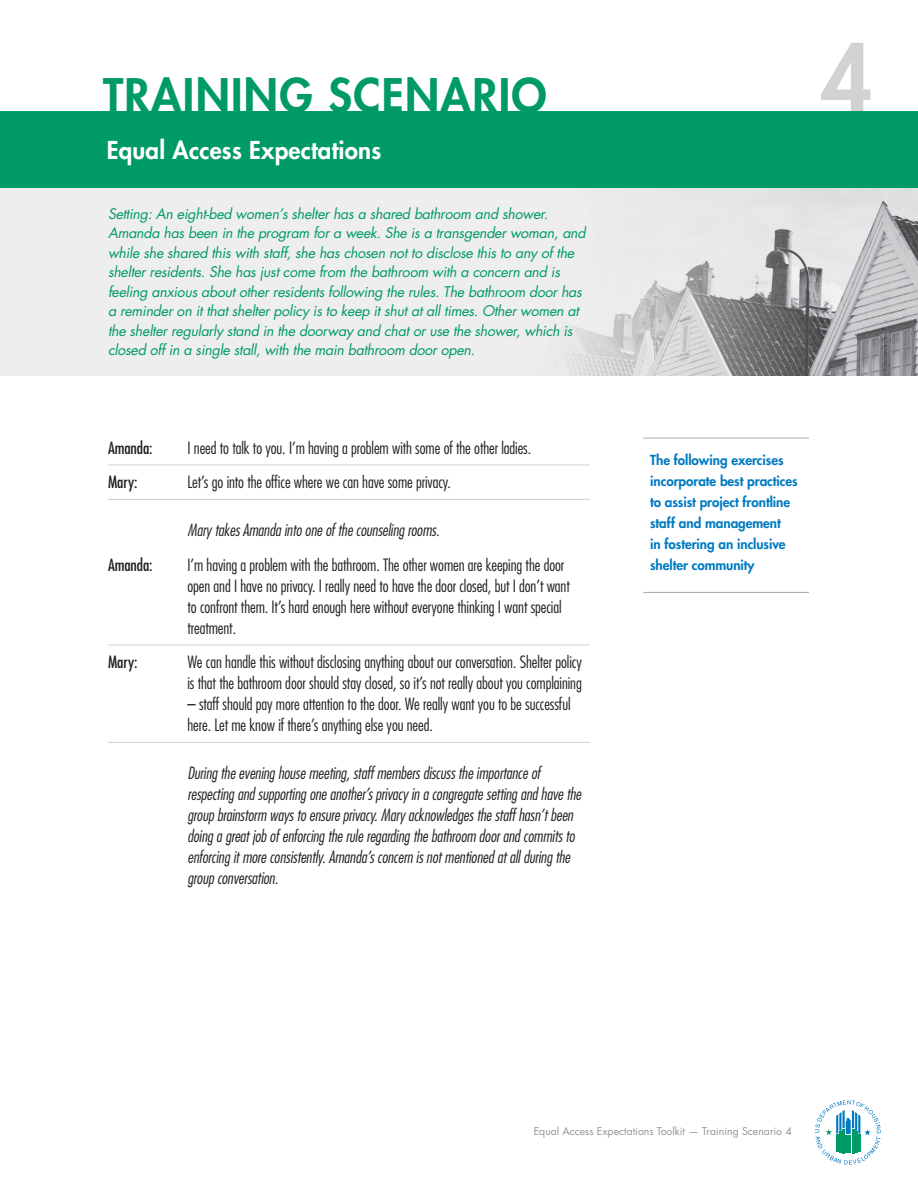
<style>
.page{position:relative;width:918px;height:1188px;background:#fff}
.page>*{position:absolute;margin:0;border:0;box-sizing:border-box;transform-origin:0 0}
.heading{font:800 90px "Futura Std";color:#d1d2d4}
.heading-2{font:800 45px "Futura Std";letter-spacing:.03em;color:#009a67}
.t1{font:800 24px "Futura Std";letter-spacing:.01em;color:#fff}
.script{font:300 condensed 16.5px/21px "Futura Std";letter-spacing:-.005em;color:#231f20}
.script_note{font:italic 300 condensed 16.5px/21px "Futura Std";letter-spacing:-.005em;color:#231f20}
.script-2{font:condensed 16.5px "Futura Std";letter-spacing:-.005em;color:#231f20}
.setting{font:italic 14.25px/19.5px "Futura Std";letter-spacing:-.02em;color:#009a67}
.t2{font:800 13.5px/21px "Futura Std";letter-spacing:-.005em;color:#007ac2}
.t3{font:10.5px "Futura Std";color:#939598}
</style>
<div class="page">
<div style="left:0;top:186px;width:918px;height:190px;background:#eeeeef"></div>
<img style="left:563px;top:188px;width:355px;height:188px">
<hr style="left:108px;top:465px;width:482px;height:1px;background:#d1d2d4">
<hr style="left:108px;top:499px;width:482px;height:1px;background:#d1d2d4">
<hr style="left:108px;top:645px;width:482px;height:1px;background:#d1d2d4">
<hr style="left:108px;top:742px;width:482px;height:1px;background:#d1d2d4">
<div style="left:0;top:111px;width:918px;height:77px;background:#009a67"></div>
<svg style="left:815px;top:1100px;width:66px;height:65px"></svg>
<hr style="left:643px;top:438px;width:166px;height:1px;background:#a8a9ad">
<hr style="left:643px;top:592px;width:166px;height:1px;background:#a8a9ad">
<p class="heading-2" style="left:103px;top:67px;width:445px">TRAINING SCENARIO</p>
<p class="t1" style="left:107px;top:135px;width:276px">Equal Access Expectations</p>
<p class="setting" style="left:108px;top:204px;width:479px">Setting: An eight-bed women’s shelter has a shared bathroom and shower.<br>Amanda has been in the program for a week. She is a transgender woman, and while she shared this with staff, she has chosen not to disclose this to any of the shelter residents. She has just come from the bathroom with a concern and is feeling anxious about other residents following the rules. The bathroom door has a reminder on it that shelter policy is to keep it shut at all times. Other women at the shelter regularly stand in the doorway and chat or use the shower, which is closed off in a single stall, with the main bathroom door open.</p>
<p class="script-2" style="left:108px;top:438px;width:46px">Amanda:</p>
<p class="script" style="left:187px;top:437px;width:345px">I need to talk to you. I’m having a problem with some of the other ladies.</p>
<p class="script-2" style="left:108px;top:472px;width:31px">Mary:</p>
<p class="script" style="left:187px;top:472px;width:265px">Let’s go into the office where we can have some privacy.</p>
<p class="script_note" style="left:187px;top:520px;width:254px">Mary takes Amanda into one of the counseling rooms.</p>
<p class="script-2" style="left:108px;top:555px;width:46px">Amanda:</p>
<p class="script" style="left:187px;top:554px;width:384px">I’m having a problem with the bathroom. The other women are keeping the door open and I have no privacy. I really need to have the door closed, but I don’t want to confront them. It’s hard enough here without everyone thinking I want special treatment.</p>
<p class="script-2" style="left:108px;top:652px;width:31px">Mary:</p>
<p class="script" style="left:187px;top:652px;width:396px">We can handle this without disclosing anything about our conversation. Shelter policy is that the bathroom door should stay closed, so it’s not really about you complaining</p>
<p class="script" style="left:188px;top:694px;width:385px">– staff should pay more attention to the door. We really want you to be successful here. Let me know if there’s anything else you need.</p>
<p class="script_note" style="left:187px;top:763px;width:395px">During the evening house meeting, staff members discuss the importance of respecting and supporting one another’s privacy in a congregate setting and have the group brainstorm ways to ensure privacy. Mary acknowledges the staff hasn’t been doing a great job of enforcing the rule regarding the bathroom door and commits to enforcing it more consistently. Amanda’s concern is not mentioned at all during the group conversation.</p>
<p class="heading" style="left:821px;top:22px;width:54px">4</p>
<p class="t2" style="left:650px;top:450px;width:149px">The following exercises incorporate best practices to assist project frontline staff and management<br>in fostering an inclusive shelter community</p>
<p class="t3" style="left:534px;top:1125px;width:260px">Equal Access Expectations Toolkit — Training Scenario 4</p>
</div>
